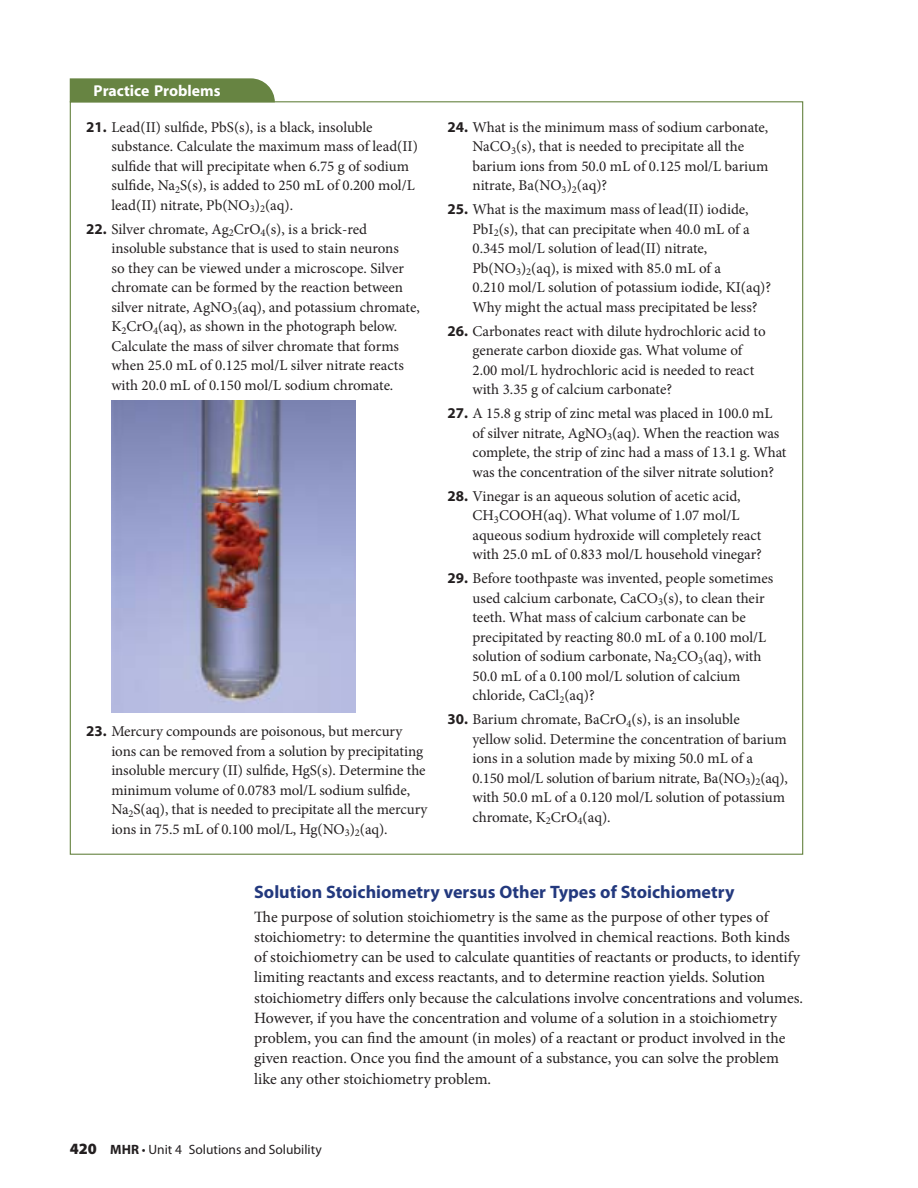
<style>
.page{position:relative;width:918px;height:1188px;background:#fff}
.page>*{position:absolute;margin:0;border:0;box-sizing:border-box;transform-origin:0 0}
.t1{font:700 18px "Myriad Pro";color:#23397e}
.t2{font:15.75px/20.2px "Minion Pro";color:#231f20}
.t3{font:700 15.75px "Myriad";color:#fff}
.t4{font:15px/19.5px "Minion Pro";color:#231f20}
.t5{font:13.5px "Myriad Pro";color:#231f20}
.s1{font-family:"Myriad Pro";font-weight:700}
.s2{font-weight:900;font-size:15.75px}
.s3{font-weight:700}
</style>
<div class="page">
<img style="left:111px;top:400px;width:245px;height:312px">
<div style="left:70px;top:78px;width:205px;height:24px;background:#678442"></div>
<p class="t3" style="left:94px;top:85px;width:129px">Practice Problems</p>
<p class="t4" style="left:111px;top:118px;width:308px;text-indent:-25px"><span class="s1">21.</span> Lead(II) sulfide, PbS(s), is a black, insoluble substance. Calculate the maximum mass of lead(II) sulfide that will precipitate when 6.75 g of sodium sulfide, Na<sub>2</sub>S(s), is added to 250 mL of 0.200 mol/L lead(II) nitrate, Pb(NO<sub>3</sub>)<sub>2</sub>(aq).</p>
<p class="t4" style="left:111px;top:220px;width:310px;text-indent:-25px"><span class="s1">22.</span> Silver chromate, Ag<sub>2</sub>CrO<sub>4</sub>(s), is a brick-red insoluble substance that is used to stain neurons<br>so they can be viewed under a microscope. Silver chromate can be formed by the reaction between silver nitrate, AgNO<sub>3</sub>(aq), and potassium chromate, K<sub>2</sub>CrO<sub>4</sub>(aq), as shown in the photograph below.<br>Calculate the mass of silver chromate that forms when 25.0 mL of 0.125 mol/L silver nitrate reacts with 20.0 mL of 0.150 mol/L sodium chromate.</p>
<p class="t4" style="left:111px;top:723px;width:318px;text-indent:-25px"><span class="s1">23.</span> Mercury compounds are poisonous, but mercury ions can be removed from a solution by precipitating insoluble mercury (II) sulfide, HgS(s). Determine the minimum volume of 0.0783 mol/L sodium sulfide, Na<sub>2</sub>S(aq), that is needed to precipitate all the mercury ions in 75.5 mL of 0.100 mol/L, Hg(NO<sub>3</sub>)<sub>2</sub>(aq).</p>
<p class="t4" style="left:473px;top:118px;width:297px;text-indent:-25px"><span class="s1">24.</span> What is the minimum mass of sodium carbonate, NaCO<sub>3</sub>(s), that is needed to precipitate all the barium ions from 50.0 mL of 0.125 mol/L barium nitrate, Ba(NO<sub>3</sub>)<sub>2</sub>(aq)?</p>
<p class="t4" style="left:473px;top:201px;width:300px;text-indent:-25px"><span class="s1">25.</span> What is the maximum mass of lead(II) iodide, PbI<sub>2</sub>(s), that can precipitate when 40.0 mL of a 0.345 mol/L solution of lead(II) nitrate, Pb(NO<sub>3</sub>)<sub>2</sub>(aq), is mixed with 85.0 mL of a<br>0.210 mol/L solution of potassium iodide, KI(aq)?<br>Why might the actual mass precipitated be less?</p>
<p class="t4" style="left:473px;top:322px;width:295px;text-indent:-25px"><span class="s1">26.</span> Carbonates react with dilute hydrochloric acid to generate carbon dioxide gas. What volume of 2.00 mol/L hydrochloric acid is needed to react with 3.35 g of calcium carbonate?</p>
<p class="t4" style="left:473px;top:405px;width:316px;text-indent:-25px"><span class="s1">27.</span> A 15.8 g strip of zinc metal was placed in 100.0 mL of silver nitrate, AgNO<sub>3</sub>(aq). When the reaction was complete, the strip of zinc had a mass of 13.1 g. What was the concentration of the silver nitrate solution?</p>
<p class="t4" style="left:473px;top:487px;width:291px;text-indent:-25px"><span class="s1">28.</span> Vinegar is an aqueous solution of acetic acid, CH<sub>3</sub>COOH(aq). What volume of 1.07 mol/L aqueous sodium hydroxide will completely react with 25.0 mL of 0.833 mol/L household vinegar?</p>
<p class="t4" style="left:473px;top:570px;width:302px;text-indent:-25px"><span class="s1">29.</span> Before toothpaste was invented, people sometimes used calcium carbonate, CaCO<sub>3</sub>(s), to clean their teeth. What mass of calcium carbonate can be precipitated by reacting 80.0 mL of a 0.100 mol/L solution of sodium carbonate, Na<sub>2</sub>CO<sub>3</sub>(aq), with 50.0 mL of a 0.100 mol/L solution of calcium chloride, CaCl<sub>2</sub>(aq)?</p>
<p class="t4" style="left:473px;top:711px;width:317px;text-indent:-25px"><span class="s1">30.</span> Barium chromate, BaCrO<sub>4</sub>(s), is an insoluble<br>yellow solid. Determine the concentration of barium ions in a solution made by mixing 50.0 mL of a 0.150 mol/L solution of barium nitrate, Ba(NO<sub>3</sub>)<sub>2</sub>(aq), with 50.0 mL of a 0.120 mol/L solution of potassium chromate, K<sub>2</sub>CrO<sub>4</sub>(aq).</p>
<p class="t1" style="left:254px;top:885px;width:482px">Solution Stoichiometry versus Other Types of Stoichiometry</p>
<p class="t2" style="left:254px;top:908px;width:550px">The purpose of solution stoichiometry is the same as the purpose of other types of stoichiometry: to determine the quantities involved in chemical reactions. Both kinds of stoichiometry can be used to calculate quantities of reactants or products, to identify limiting reactants and excess reactants, and to determine reaction yields. Solution stoichiometry differs only because the calculations involve concentrations and volumes.<br>However, if you have the concentration and volume of a solution in a stoichiometry problem, you can find the amount (in moles) of a reactant or product involved in the given reaction. Once you find the amount of a substance, you can solve the problem like any other stoichiometry problem.</p>
<p class="t5" style="left:70px;top:1144px;width:253px"><span class="s2">420</span> <span class="s3">MHR</span> • Unit 4 Solutions and Solubility</p>
</div>
